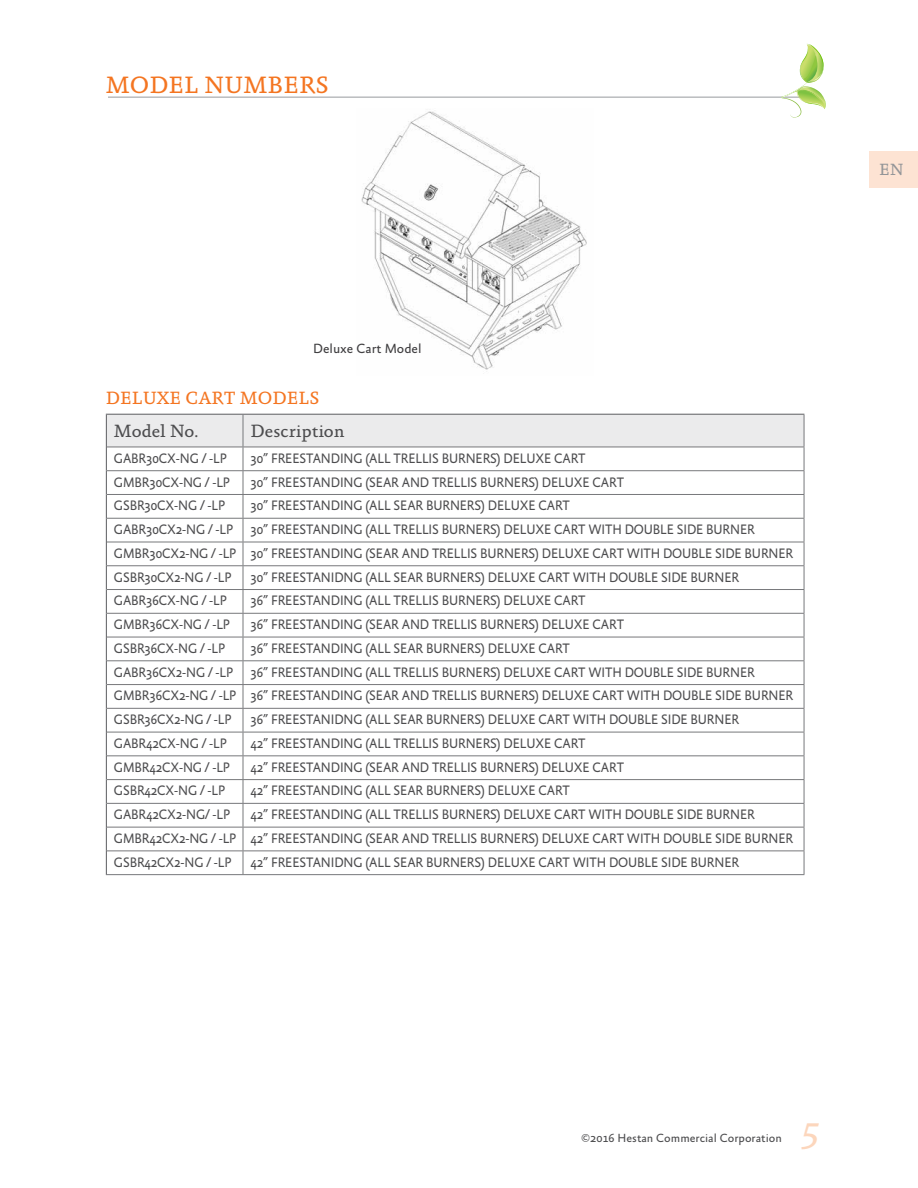
<style>
.page{position:relative;width:918px;height:1188px;background:#fff}
.page>*{position:absolute;margin:0;border:0;box-sizing:border-box;transform-origin:0 0}
.t1{font:italic 37.5px "Absara";color:#fcd6bc}
.t2{font:24px "Absara";color:#f47521}
.t3{font:18px "Absara";color:#4d4d4f}
.t4{font:18px "Absara";color:#f47521}
.t5{font:16.5px "Absara";color:#939598}
.t6{font:13.8px/23.7px "Absara Sans";letter-spacing:-.01em;color:#4d4d4f;scale:.92 1}
.t7{font:13.5px "Absara Sans";color:#414042}
.t8{font:12px "Absara Sans";color:#4d4d4f}
</style>
<div class="page">
<hr style="left:108px;top:96px;width:705px;height:2px;background:#babcbe">
<svg style="left:776px;top:44px;width:50px;height:74px"></svg>
<div style="left:870px;top:151px;width:48px;height:36px;background:#fde3d3"></div>
<hr style="left:106px;top:874px;width:137px;height:1px;background:#77787b">
<hr style="left:243px;top:874px;width:561px;height:1px;background:#77787b">
<svg style="left:106px;top:414px;width:699px;height:460px"></svg>
<img style="left:361px;top:111px;width:226px;height:259px">
<h2 class="t2" style="left:106px;top:71px;width:225px">MODEL NUMBERS</h2>
<p class="t7" style="left:313px;top:342px;width:110px">Deluxe Cart Model</p>
<h3 class="t4" style="left:106px;top:388px;width:215px">DELUXE CART MODELS</h3>
<h3 class="t3" style="left:114px;top:421px;width:86px">Model No.</h3>
<h3 class="t3" style="left:251px;top:421px;width:95px">Description</h3>
<p class="t6" style="left:114px;top:447px;width:124px">GABR30CX-NG / -LP</p>
<p class="t6" style="left:251px;top:447px;width:366px">30” FREESTANDING (ALL TRELLIS BURNERS) DELUXE CART</p>
<p class="t6" style="left:114px;top:471px;width:128px">GMBR30CX-NG / -LP</p>
<p class="t6" style="left:251px;top:471px;width:407px">30” FREESTANDING (SEAR AND TRELLIS BURNERS) DELUXE CART</p>
<p class="t6" style="left:114px;top:495px;width:123px">GSBR30CX-NG / -LP</p>
<p class="t6" style="left:114px;top:495px;width:740px;text-indent:137px">30” FREESTANDING (ALL SEAR BURNERS) DELUXE CART<br>GABR30CX2-NG / -LP 30” FREESTANDING (ALL TRELLIS BURNERS) DELUXE CART WITH DOUBLE SIDE BURNER GMBR30CX2-NG / -LP 30” FREESTANDING (SEAR AND TRELLIS BURNERS) DELUXE CART WITH DOUBLE SIDE BURNER GSBR30CX2-NG / -LP</p>
<p class="t6" style="left:251px;top:566px;width:533px">30” FREESTANIDNG (ALL SEAR BURNERS) DELUXE CART WITH DOUBLE SIDE BURNER</p>
<p class="t6" style="left:114px;top:590px;width:124px">GABR36CX-NG / -LP</p>
<p class="t6" style="left:251px;top:590px;width:366px">36” FREESTANDING (ALL TRELLIS BURNERS) DELUXE CART</p>
<p class="t6" style="left:114px;top:613px;width:128px">GMBR36CX-NG / -LP</p>
<p class="t6" style="left:251px;top:613px;width:407px">36” FREESTANDING (SEAR AND TRELLIS BURNERS) DELUXE CART</p>
<p class="t6" style="left:114px;top:637px;width:123px">GSBR36CX-NG / -LP</p>
<p class="t6" style="left:114px;top:637px;width:740px;text-indent:137px">36” FREESTANDING (ALL SEAR BURNERS) DELUXE CART<br>GABR36CX2-NG / -LP 36” FREESTANDING (ALL TRELLIS BURNERS) DELUXE CART WITH DOUBLE SIDE BURNER GMBR36CX2-NG / -LP 36” FREESTANDING (SEAR AND TRELLIS BURNERS) DELUXE CART WITH DOUBLE SIDE BURNER GSBR36CX2-NG / -LP</p>
<p class="t6" style="left:251px;top:708px;width:533px">36” FREESTANIDNG (ALL SEAR BURNERS) DELUXE CART WITH DOUBLE SIDE BURNER</p>
<p class="t6" style="left:114px;top:732px;width:124px">GABR42CX-NG / -LP</p>
<p class="t6" style="left:251px;top:732px;width:366px">42” FREESTANDING (ALL TRELLIS BURNERS) DELUXE CART</p>
<p class="t6" style="left:114px;top:756px;width:128px">GMBR42CX-NG / -LP</p>
<p class="t6" style="left:251px;top:756px;width:407px">42” FREESTANDING (SEAR AND TRELLIS BURNERS) DELUXE CART</p>
<p class="t6" style="left:114px;top:780px;width:123px">GSBR42CX-NG / -LP</p>
<p class="t6" style="left:251px;top:780px;width:349px">42” FREESTANDING (ALL SEAR BURNERS) DELUXE CART</p>
<p class="t6" style="left:114px;top:803px;width:128px">GABR42CX2-NG/ -LP</p>
<p class="t6" style="left:114px;top:803px;width:740px;text-indent:137px">42” FREESTANDING (ALL TRELLIS BURNERS) DELUXE CART WITH DOUBLE SIDE BURNER<br>GMBR42CX2-NG / -LP 42” FREESTANDING (SEAR AND TRELLIS BURNERS) DELUXE CART WITH DOUBLE SIDE BURNER<br>GSBR42CX2-NG / -LP</p>
<p class="t6" style="left:251px;top:851px;width:533px">42” FREESTANIDNG (ALL SEAR BURNERS) DELUXE CART WITH DOUBLE SIDE BURNER</p>
<p class="t5" style="left:879px;top:160px;width:26px">EN</p>
<p class="t8" style="left:581px;top:1132px;width:202px">©2016 Hestan Commercial Corporation</p>
<h1 class="t1" style="left:800px;top:1107px;width:28px">5</h1>
</div>
